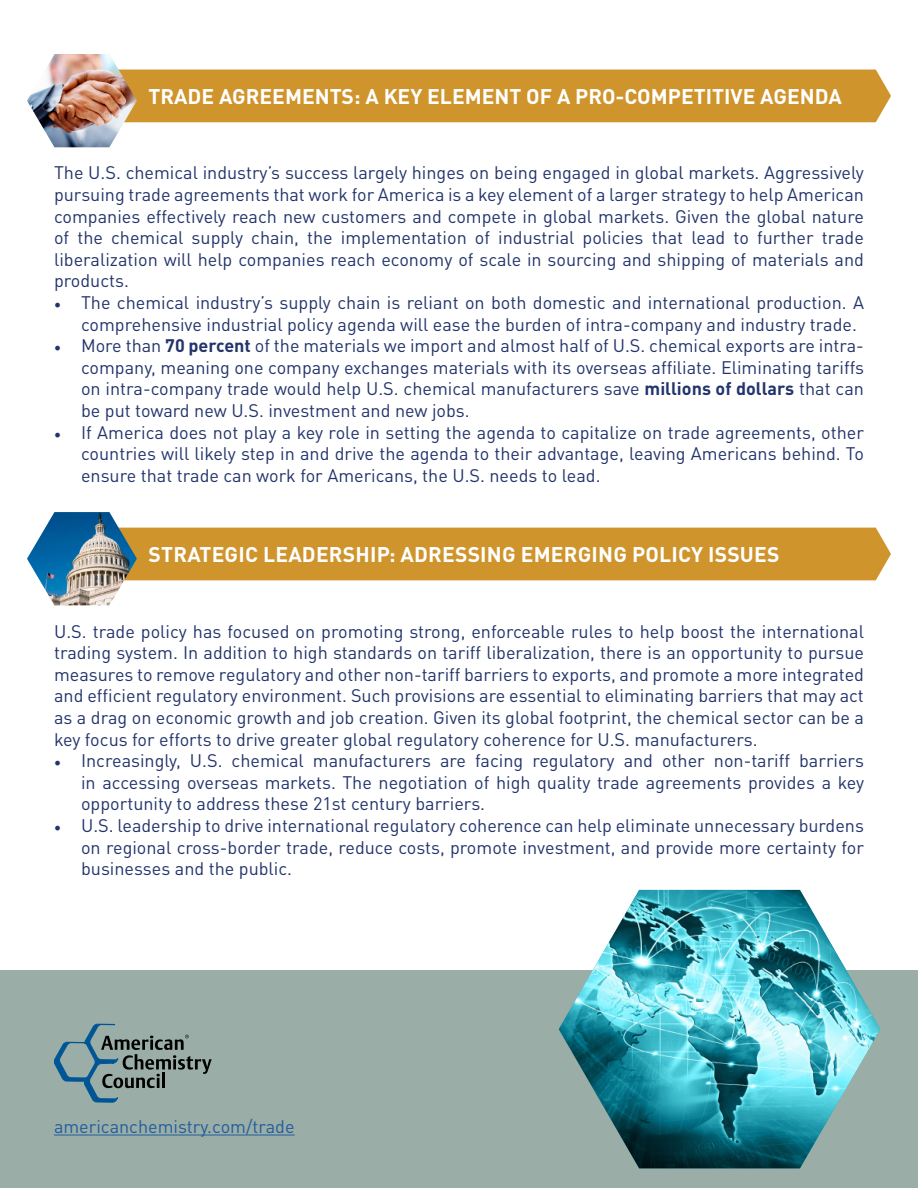
<style>
.page{position:relative;width:918px;height:1188px;background:#fff}
.page>*{position:absolute;margin:0;border:0;box-sizing:border-box;transform-origin:0 0}
.t1{font:700 21px "DINOT";color:#fff}
.t2{font:18px/21.6px "DINOT";color:#23346b;text-align:justify}
.t3{font:18px "DINOT";color:#215e9e}
.s1{font-family:"Minion Pro"}
.s2{font-weight:700}
</style>
<div class="page">
<div style="left:137px;top:70px;width:754px;height:52px;background:#cf942b"></div>
<img style="left:27px;top:54px;width:110px;height:93px">
<div style="left:137px;top:528px;width:754px;height:52px;background:#cf942b"></div>
<img style="left:27px;top:512px;width:110px;height:93px">
<div style="left:0;top:970px;width:918px;height:218px;background:#9aada6"></div>
<svg style="left:54px;top:1024px;width:158px;height:79px"></svg>
<hr style="left:54px;top:1135px;width:241px;height:1px;background:#215e9e">
<img style="left:559px;top:890px;width:321px;height:278px">
<p class="t1" style="left:148px;top:83px;width:695px">TRADE AGREEMENTS: A KEY ELEMENT OF A PRO-COMPETITIVE AGENDA</p>
<p class="t2" style="left:54px;top:162px;width:811px">The U.S. chemical industry’s success largely hinges on being engaged in global markets. Aggressively pursuing trade agreements that work for America is a key element of a larger strategy to help American companies effectively reach new customers and compete in global markets. Given the global nature of the chemical supply chain, the implementation of industrial policies that lead to further trade liberalization will help companies reach economy of scale in sourcing and shipping of materials and products.</p>
<p class="t2" style="left:81px;top:291px;width:784px;text-indent:-27px"><span class="s1">•</span> The chemical industry’s supply chain is reliant on both domestic and international production. A comprehensive industrial policy agenda will ease the burden of intra-company and industry trade.</p>
<p class="t2" style="left:81px;top:335px;width:784px;text-indent:-27px"><span class="s1">•</span> More than <span class="s2">70 percent</span> of the materials we import and almost half of U.S. chemical exports are intra&shy;company, meaning one company exchanges materials with its overseas affiliate. Eliminating tariffs on intra-company trade would help U.S. chemical manufacturers save <span class="s2">millions of dollars</span> that can be put toward new U.S. investment and new jobs.</p>
<p class="t2" style="left:81px;top:421px;width:784px;text-indent:-27px"><span class="s1">•</span> If America does not play a key role in setting the agenda to capitalize on trade agreements, other countries will likely step in and drive the agenda to their advantage, leaving Americans behind. To ensure that trade can work for Americans, the U.S. needs to lead.</p>
<p class="t1" style="left:149px;top:541px;width:632px">STRATEGIC LEADERSHIP: ADRESSING EMERGING POLICY ISSUES</p>
<p class="t2" style="left:54px;top:620px;width:811px">U.S. trade policy has focused on promoting strong, enforceable rules to help boost the international trading system. In addition to high standards on tariff liberalization, there is an opportunity to pursue measures to remove regulatory and other non-tariff barriers to exports, and promote a more integrated and efficient regulatory environment. Such provisions are essential to eliminating barriers that may act as a drag on economic growth and job creation. Given its global footprint, the chemical sector can be a key focus for efforts to drive greater global regulatory coherence for U.S. manufacturers.</p>
<p class="t2" style="left:81px;top:750px;width:784px;text-indent:-27px"><span class="s1">•</span> Increasingly, U.S. chemical manufacturers are facing regulatory and other non-tariff barriers in accessing overseas markets. The negotiation of high quality trade agreements provides a key opportunity to address these 21st century barriers.</p>
<p class="t2" style="left:81px;top:814px;width:784px;text-indent:-27px"><span class="s1">•</span> U.S. leadership to drive international regulatory coherence can help eliminate unnecessary burdens on regional cross-border trade, reduce costs, promote investment, and provide more certainty for businesses and the public.</p>
<p class="t3" style="left:54px;top:1115px;width:242px">americanchemistry.com/trade</p>
</div>
